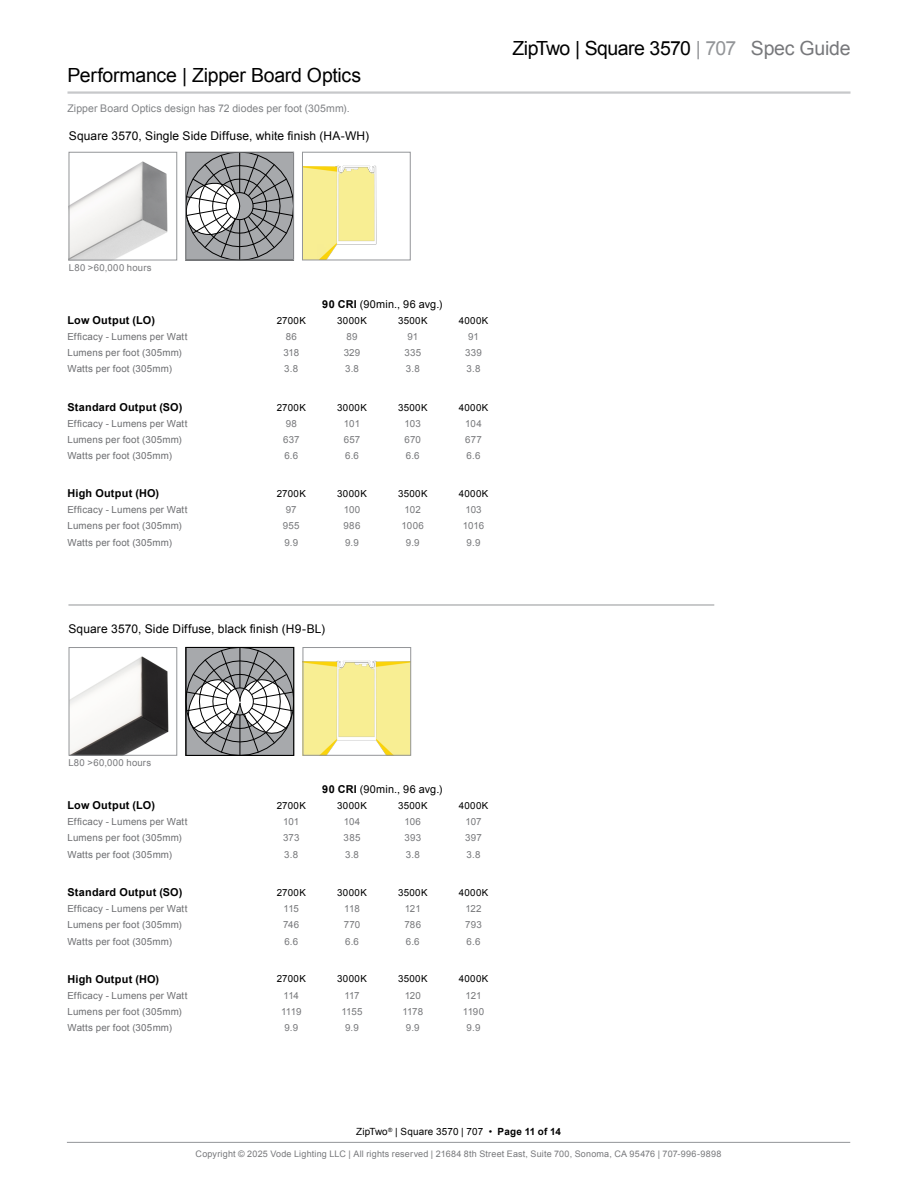
<style>
.page{position:relative;width:918px;height:1188px;background:#fff}
.page>*{position:absolute;margin:0;border:0;box-sizing:border-box;transform-origin:0 0}
.t1{font:19.5px "Arial";letter-spacing:-.015em;color:#000}
.t2{font:12px "Arial";letter-spacing:.01em;color:#000}
.t3{font:700 10.95px "Arial";letter-spacing:.02em;color:#000}
.t4{font:10.95px "Arial";letter-spacing:.015em;color:#000}
.t5{font:10.5px "Arial";letter-spacing:.005em;color:#808285}
.t6{font:9.9px "Arial";letter-spacing:.015em;color:#000}
.t7{font:9.75px "Arial";letter-spacing:.02em;color:#6d6e71}
.t8{font:9.75px "Arial";letter-spacing:.005em;color:#77787b}
.t9{font:9.75px "Arial";letter-spacing:.035em;color:#000}
.t10{font:9.45px "Arial";letter-spacing:.03em;color:#77787b}
.t11{font:9px "Arial";letter-spacing:.02em;color:#77787b}
.s1{color:#939598}
.s2{color:#77787b}
.s3{font-weight:700}
</style>
<div class="page">
<hr style="left:67px;top:1142px;width:783px;height:1px;background:#939598">
<hr style="left:68px;top:91px;width:782px;height:3px;background:#c7c8ca">
<img style="left:71px;top:161px;width:97px;height:97px">
<div style="left:69px;top:152px;width:108px;height:108px;border:1px solid #939598"></div>
<svg style="left:188px;top:154px;width:104px;height:104px;background:#9c9ea0"></svg>
<hr style="left:239px;top:152px;width:1px;height:41px;background:#000">
<div style="left:186px;top:152px;width:108px;height:108px;border:1px solid #939598"></div>
<img style="left:71px;top:656px;width:98px;height:97px">
<div style="left:69px;top:647px;width:108px;height:108px;border:1px solid #939598"></div>
<svg style="left:188px;top:649px;width:104px;height:104px"></svg>
<hr style="left:240px;top:647px;width:1px;height:41px;background:#000">
<div style="left:186px;top:647px;width:108px;height:108px;border:1px solid #000"></div>
<img style="left:305px;top:660px;width:104px;height:93px">
<div style="left:303px;top:647px;width:108px;height:108px;border:1px solid #939598"></div>
<hr style="left:68px;top:605px;width:646px;height:1px;background:#939598">
<img style="left:304px;top:165px;width:73px;height:93px">
<div style="left:302px;top:152px;width:108px;height:108px;border:1px solid #939598"></div>
<h1 class="t1" style="left:68px;top:62px;width:295px">Performance | Zipper Board Optics</h1>
<p class="t5" style="left:68px;top:101px;width:284px">Zipper Board Optics design has 72 diodes per foot (305mm).</p>
<p class="t2" style="left:69px;top:128px;width:302px">Square 3570, Single Side Diffuse, white finish (HA-WH)</p>
<h1 class="t1" style="left:513px;top:35px;width:340px">ZipTwo | Square 3570 <span class="s1">| 707</span> <span class="s2">Spec Guide</span></h1>
<p class="t10" style="left:69px;top:262px;width:84px">L80 &gt;60,000 hours</p>
<p class="t4" style="left:322px;top:297px;width:122px"><span class="s3">90 CRI</span> (90min., 96 avg.)</p>
<p class="t3" style="left:68px;top:313px;width:89px">Low Output (LO)</p>
<p class="t9" style="left:277px;top:314px;width:31px">2700K</p>
<p class="t9" style="left:337px;top:314px;width:31px">3000K</p>
<p class="t9" style="left:398px;top:314px;width:31px">3500K</p>
<p class="t9" style="left:459px;top:314px;width:31px">4000K</p>
<p class="t7" style="left:67px;top:330px;width:121px">Efficacy - Lumens per Watt</p>
<p class="t8" style="left:286px;top:330px;width:13px">86</p>
<p class="t8" style="left:346px;top:330px;width:13px">89</p>
<p class="t8" style="left:407px;top:330px;width:12px">91</p>
<p class="t8" style="left:468px;top:330px;width:12px">91</p>
<p class="t7" style="left:67px;top:346px;width:116px">Lumens per foot (305mm)</p>
<p class="t8" style="left:283px;top:346px;width:17px">318</p>
<p class="t8" style="left:344px;top:346px;width:18px">329</p>
<p class="t8" style="left:404px;top:346px;width:18px">335</p>
<p class="t8" style="left:465px;top:346px;width:18px">339</p>
<p class="t7" style="left:67px;top:362px;width:106px">Watts per foot (305mm)</p>
<p class="t8" style="left:284px;top:362px;width:15px">3.8</p>
<p class="t8" style="left:345px;top:362px;width:15px">3.8</p>
<p class="t8" style="left:406px;top:362px;width:15px">3.8</p>
<p class="t8" style="left:467px;top:362px;width:15px">3.8</p>
<p class="t3" style="left:68px;top:400px;width:116px">Standard Output (SO)</p>
<p class="t9" style="left:277px;top:401px;width:31px">2700K</p>
<p class="t9" style="left:337px;top:401px;width:31px">3000K</p>
<p class="t9" style="left:398px;top:401px;width:31px">3500K</p>
<p class="t9" style="left:459px;top:401px;width:31px">4000K</p>
<p class="t7" style="left:67px;top:417px;width:121px">Efficacy - Lumens per Watt</p>
<p class="t8" style="left:286px;top:417px;width:13px">98</p>
<p class="t8" style="left:344px;top:417px;width:18px">101</p>
<p class="t8" style="left:405px;top:417px;width:18px">103</p>
<p class="t8" style="left:465px;top:417px;width:18px">104</p>
<p class="t7" style="left:67px;top:433px;width:116px">Lumens per foot (305mm)</p>
<p class="t8" style="left:283px;top:433px;width:18px">637</p>
<p class="t8" style="left:344px;top:433px;width:18px">657</p>
<p class="t8" style="left:405px;top:433px;width:18px">670</p>
<p class="t8" style="left:465px;top:433px;width:18px">677</p>
<p class="t7" style="left:67px;top:449px;width:106px">Watts per foot (305mm)</p>
<p class="t8" style="left:284px;top:449px;width:15px">6.6</p>
<p class="t8" style="left:345px;top:449px;width:15px">6.6</p>
<p class="t8" style="left:406px;top:449px;width:15px">6.6</p>
<p class="t8" style="left:467px;top:449px;width:15px">6.6</p>
<p class="t3" style="left:68px;top:486px;width:93px">High Output (HO)</p>
<p class="t9" style="left:277px;top:487px;width:31px">2700K</p>
<p class="t9" style="left:337px;top:487px;width:31px">3000K</p>
<p class="t9" style="left:398px;top:487px;width:31px">3500K</p>
<p class="t9" style="left:459px;top:487px;width:31px">4000K</p>
<p class="t7" style="left:67px;top:503px;width:121px">Efficacy - Lumens per Watt</p>
<p class="t8" style="left:286px;top:503px;width:12px">97</p>
<p class="t8" style="left:344px;top:503px;width:18px">100</p>
<p class="t8" style="left:405px;top:503px;width:18px">102</p>
<p class="t8" style="left:465px;top:503px;width:18px">103</p>
<p class="t7" style="left:67px;top:520px;width:116px">Lumens per foot (305mm)</p>
<p class="t8" style="left:283px;top:520px;width:18px">955</p>
<p class="t8" style="left:344px;top:520px;width:18px">986</p>
<p class="t8" style="left:402px;top:520px;width:24px">1006</p>
<p class="t8" style="left:463px;top:520px;width:23px">1016</p>
<p class="t7" style="left:67px;top:536px;width:106px">Watts per foot (305mm)</p>
<p class="t8" style="left:284px;top:536px;width:15px">9.9</p>
<p class="t8" style="left:345px;top:536px;width:15px">9.9</p>
<p class="t8" style="left:406px;top:536px;width:15px">9.9</p>
<p class="t8" style="left:467px;top:536px;width:15px">9.9</p>
<p class="t2" style="left:68px;top:621px;width:258px">Square 3570, Side Diffuse, black finish (H9-BL)</p>
<p class="t10" style="left:68px;top:757px;width:84px">L80 &gt;60,000 hours</p>
<p class="t4" style="left:322px;top:782px;width:122px"><span class="s3">90 CRI</span> (90min., 96 avg.)</p>
<p class="t3" style="left:68px;top:798px;width:89px">Low Output (LO)</p>
<p class="t9" style="left:277px;top:799px;width:31px">2700K</p>
<p class="t9" style="left:337px;top:799px;width:31px">3000K</p>
<p class="t9" style="left:398px;top:799px;width:31px">3500K</p>
<p class="t9" style="left:459px;top:799px;width:31px">4000K</p>
<p class="t7" style="left:67px;top:815px;width:121px">Efficacy - Lumens per Watt</p>
<p class="t8" style="left:283px;top:815px;width:18px">101</p>
<p class="t8" style="left:344px;top:815px;width:18px">104</p>
<p class="t8" style="left:405px;top:815px;width:18px">106</p>
<p class="t8" style="left:465px;top:815px;width:18px">107</p>
<p class="t7" style="left:68px;top:832px;width:116px">Lumens per foot (305mm)</p>
<p class="t8" style="left:283px;top:832px;width:18px">373</p>
<p class="t8" style="left:344px;top:832px;width:18px">385</p>
<p class="t8" style="left:404px;top:832px;width:18px">393</p>
<p class="t8" style="left:465px;top:832px;width:18px">397</p>
<p class="t7" style="left:68px;top:848px;width:106px">Watts per foot (305mm)</p>
<p class="t8" style="left:284px;top:848px;width:15px">3.8</p>
<p class="t8" style="left:345px;top:848px;width:15px">3.8</p>
<p class="t8" style="left:406px;top:848px;width:15px">3.8</p>
<p class="t8" style="left:467px;top:848px;width:15px">3.8</p>
<p class="t3" style="left:68px;top:885px;width:116px">Standard Output (SO)</p>
<p class="t9" style="left:277px;top:886px;width:31px">2700K</p>
<p class="t9" style="left:337px;top:886px;width:31px">3000K</p>
<p class="t9" style="left:398px;top:886px;width:31px">3500K</p>
<p class="t9" style="left:459px;top:886px;width:31px">4000K</p>
<p class="t7" style="left:67px;top:902px;width:121px">Efficacy - Lumens per Watt</p>
<p class="t8" style="left:284px;top:902px;width:17px">115</p>
<p class="t8" style="left:344px;top:902px;width:17px">118</p>
<p class="t8" style="left:405px;top:902px;width:17px">121</p>
<p class="t8" style="left:465px;top:902px;width:18px">122</p>
<p class="t7" style="left:67px;top:919px;width:116px">Lumens per foot (305mm)</p>
<p class="t8" style="left:283px;top:919px;width:18px">746</p>
<p class="t8" style="left:344px;top:919px;width:18px">770</p>
<p class="t8" style="left:404px;top:919px;width:18px">786</p>
<p class="t8" style="left:465px;top:919px;width:18px">793</p>
<p class="t7" style="left:67px;top:935px;width:106px">Watts per foot (305mm)</p>
<p class="t8" style="left:284px;top:935px;width:15px">6.6</p>
<p class="t8" style="left:345px;top:935px;width:15px">6.6</p>
<p class="t8" style="left:406px;top:935px;width:15px">6.6</p>
<p class="t8" style="left:467px;top:935px;width:15px">6.6</p>
<p class="t3" style="left:68px;top:972px;width:93px">High Output (HO)</p>
<p class="t9" style="left:277px;top:973px;width:31px">2700K</p>
<p class="t9" style="left:337px;top:973px;width:31px">3000K</p>
<p class="t9" style="left:398px;top:973px;width:31px">3500K</p>
<p class="t9" style="left:459px;top:973px;width:31px">4000K</p>
<p class="t7" style="left:67px;top:989px;width:121px">Efficacy - Lumens per Watt</p>
<p class="t8" style="left:284px;top:989px;width:17px">114</p>
<p class="t8" style="left:344px;top:989px;width:17px">117</p>
<p class="t8" style="left:405px;top:989px;width:18px">120</p>
<p class="t8" style="left:466px;top:989px;width:17px">121</p>
<p class="t7" style="left:67px;top:1005px;width:116px">Lumens per foot (305mm)</p>
<p class="t8" style="left:281px;top:1005px;width:22px">1119</p>
<p class="t8" style="left:341px;top:1005px;width:23px">1155</p>
<p class="t8" style="left:402px;top:1005px;width:22px">1178</p>
<p class="t8" style="left:463px;top:1005px;width:23px">1190</p>
<p class="t7" style="left:68px;top:1021px;width:106px">Watts per foot (305mm)</p>
<p class="t8" style="left:284px;top:1021px;width:15px">9.9</p>
<p class="t8" style="left:345px;top:1021px;width:15px">9.9</p>
<p class="t8" style="left:406px;top:1021px;width:15px">9.9</p>
<p class="t8" style="left:467px;top:1021px;width:15px">9.9</p>
<p class="t6" style="left:356px;top:1125px;width:206px">ZipTwo<sup>®</sup> | Square 3570 | 707 • <span class="s3">Page 11 of 14</span></p>
<p class="t11" style="left:196px;top:1148px;width:527px">Copyright © 2025 Vode Lighting LLC | All rights reserved | 21684 8th Street East, Suite 700, Sonoma, CA 95476 | 707-996-9898</p>
</div>
